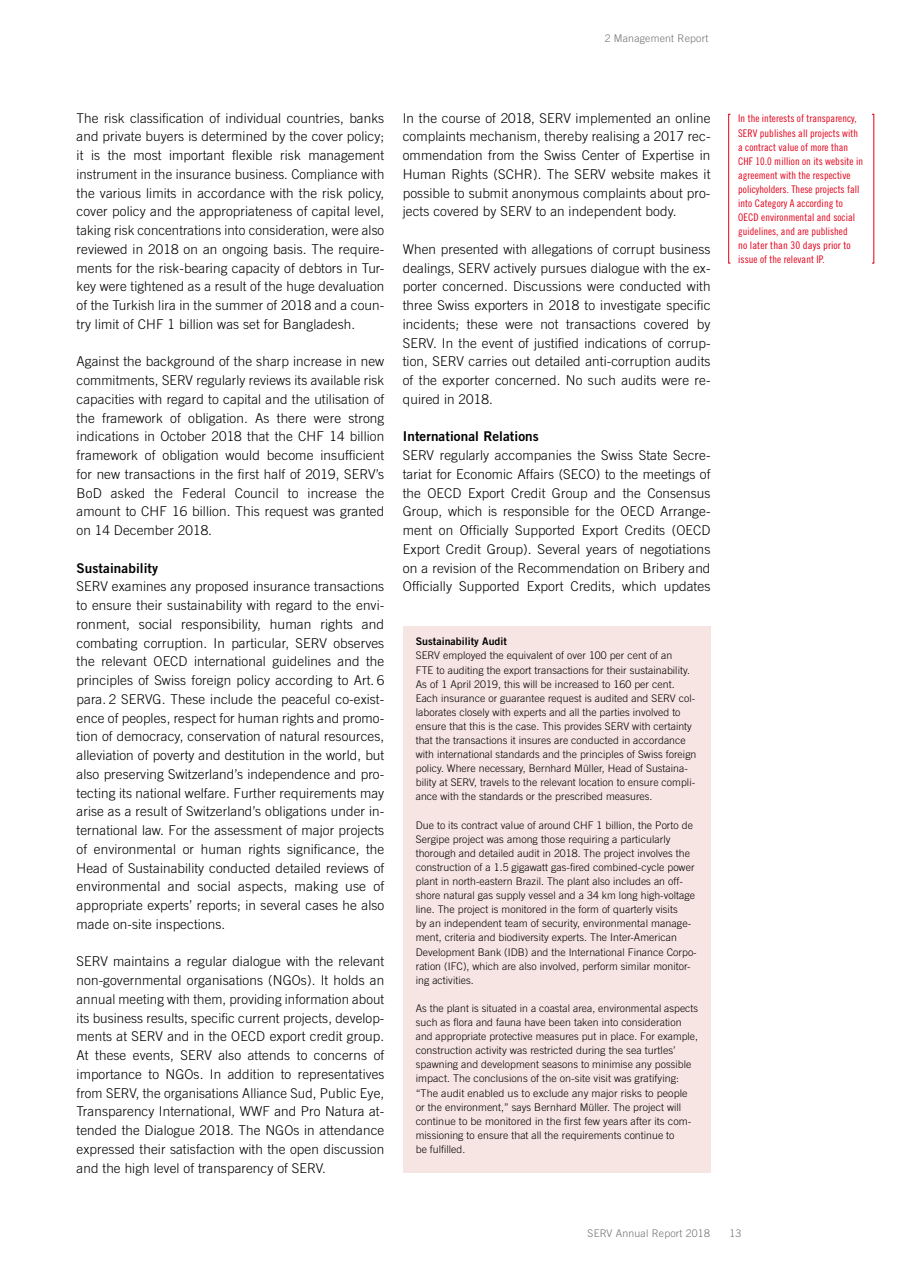
<style>
.page{position:relative;width:915px;height:1263px;background:#fff}
.page>*{position:absolute;margin:0;border:0;box-sizing:border-box;transform-origin:0 0}
.t1{font:300 13.5px/18.8px "Trade Gothic LT Std";letter-spacing:.005em;color:#000;text-align:justify}
.t2{font:13.5px "Trade Gothic LT Std Bd 2";letter-spacing:.005em;color:#000}
.t3{font:300 10.5px/14.1px "Trade Gothic LT Std";letter-spacing:.005em;color:#000}
.t4{font:10.5px/14.1px "Trade Gothic LT Std Cn 18";letter-spacing:.005em;color:#e2001a}
.t5{font:300 10.5px "Trade Gothic LT Std";letter-spacing:.02em;color:#707172}
.t6{font:10.5px "Trade Gothic LT Std Bd 2";letter-spacing:.005em;color:#000}
</style>
<div class="page">
<div style="left:728px;top:114px;width:2px;height:149px;border:1px solid #e2001a"></div>
<div style="left:403px;top:626px;width:307px;height:547px;background:#f7e5e3"></div>
<p class="t5" style="left:604px;top:32px;width:105px">2 Management Report</p>
<p class="t1" style="left:77px;top:108px;width:309px">The risk classification of individual countries, banks and private buyers is determined by the cover policy; it is the most important flexible risk management instrument in the insurance business. Compliance with the various limits in accordance with the risk policy, cover policy and the appropriateness of capital level, taking risk concentrations into consideration, were also reviewed in 2018 on an ongoing basis. The require&shy;ments for the risk-bearing capacity of debtors in Tur&shy;key were tightened as a result of the huge devaluation of the Turkish lira in the summer of 2018 and a coun&shy;try limit of CHF 1 billion was set for Bangladesh.</p>
<p class="t1" style="left:77px;top:352px;width:309px">Against the background of the sharp increase in new commitments, SERV regularly reviews its available risk capacities with regard to capital and the utilisation of the framework of obligation. As there were strong indications in October 2018 that the CHF 14 billion framework of obligation would become insufficient for new transactions in the first half of 2019, SERV’s BoD asked the Federal Council to increase the amount to CHF 16 billion. This request was granted on 14 December 2018.</p>
<p class="t2" style="left:77px;top:559px;width:83px">Sustainability</p>
<p class="t1" style="left:77px;top:577px;width:309px">SERV examines any proposed insurance transactions to ensure their sustainability with regard to the envi&shy;ronment, social responsibility, human rights and combating corruption. In particular, SERV observes the relevant OECD international guidelines and the principles of Swiss foreign policy according to Art. 6 para. 2 SERVG. These include the peaceful co-exist&shy;ence of peoples, respect for human rights and promo&shy;tion of democracy, conservation of natural resources, alleviation of poverty and destitution in the world, but also preserving Switzerland’s independence and pro&shy;tecting its national welfare. Further requirements may arise as a result of Switzerland’s obligations under in&shy;ternational law. For the assessment of major projects of environmental or human rights significance, the Head of Sustainability conducted detailed reviews of environmental and social aspects, making use of appropriate experts’ reports; in several cases he also made on-site inspections.</p>
<p class="t1" style="left:77px;top:952px;width:309px">SERV maintains a regular dialogue with the relevant non-governmental organisations (NGOs). It holds an annual meeting with them, providing information about its business results, specific current projects, develop&shy;ments at SERV and in the OECD export credit group.<br>At these events, SERV also attends to concerns of importance to NGOs. In addition to representatives from SERV, the organisations Alliance Sud, Public Eye, Transparency International, WWF and Pro Natura at&shy;tended the Dialogue 2018. The NGOs in attendance expressed their satisfaction with the open discussion and the high level of transparency of SERV.</p>
<p class="t1" style="left:402px;top:108px;width:309px">In the course of 2018, SERV implemented an online complaints mechanism, thereby realising a 2017 rec&shy;ommendation from the Swiss Center of Expertise in Human Rights (SCHR). The SERV website makes it possible to submit anonymous complaints about pro&shy;jects covered by SERV to an independent body.</p>
<p class="t1" style="left:402px;top:239px;width:309px">When presented with allegations of corrupt business dealings, SERV actively pursues dialogue with the ex&shy;porter concerned. Discussions were conducted with three Swiss exporters in 2018 to investigate specific incidents; these were not transactions covered by SERV. In the event of justified indications of corrup&shy;tion, SERV carries out detailed anti-corruption audits of the exporter concerned. No such audits were re&shy;quired in 2018.</p>
<p class="t2" style="left:402px;top:428px;width:137px">International Relations</p>
<p class="t1" style="left:402px;top:446px;width:309px">SERV regularly accompanies the Swiss State Secre&shy;tariat for Economic Affairs (SECO) to the meetings of the OECD Export Credit Group and the Consensus Group, which is responsible for the OECD Arrange&shy;ment on Officially Supported Export Credits (OECD Export Credit Group). Several years of negotiations on a revision of the Recommendation on Bribery and Officially Supported Export Credits, which updates</p>
<p class="t6" style="left:415px;top:635px;width:93px">Sustainability Audit</p>
<p class="t3" style="left:415px;top:648px;width:282px">SERV employed the equivalent of over 100 per cent of an<br>FTE to auditing the export transactions for their sustainability.<br>As of 1 April 2019, this will be increased to 160 per cent.<br>Each insurance or guarantee request is audited and SERV col&shy;laborates closely with experts and all the parties involved to ensure that this is the case. This provides SERV with certainty that the transactions it insures are conducted in accordance with international standards and the principles of Swiss foreign policy. Where necessary, Bernhard Müller, Head of Sustaina&shy;bility at SERV, travels to the relevant location to ensure compli&shy;ance with the standards or the prescribed measures.</p>
<p class="t3" style="left:415px;top:818px;width:282px">Due to its contract value of around CHF 1 billion, the Porto de Sergipe project was among those requiring a particularly thorough and detailed audit in 2018. The project involves the construction of a 1.5 gigawatt gas-fired combined-cycle power plant in north-eastern Brazil. The plant also includes an off&shy;shore natural gas supply vessel and a 34 km long high-voltage line. The project is monitored in the form of quarterly visits<br>by an independent team of security, environmental manage&shy;ment, criteria and biodiversity experts. The Inter-American Development Bank (IDB) and the International Finance Corpo&shy;ration (IFC), which are also involved, perform similar monitor&shy;ing activities.</p>
<p class="t3" style="left:415px;top:1001px;width:284px">As the plant is situated in a coastal area, environmental aspects such as flora and fauna have been taken into consideration and appropriate protective measures put in place. For example, construction activity was restricted during the sea turtles’ spawning and development seasons to minimise any possible impact. The conclusions of the on-site visit was gratifying: “The audit enabled us to exclude any major risks to people or the environment,” says Bernhard Müller. The project will continue to be monitored in the first few years after its com&shy;missioning to ensure that all the requirements continue to<br>be fulfilled.</p>
<p class="t4" style="left:738px;top:112px;width:126px">In the interests of transparency,<br>SERV publishes all projects with a contract value of more than<br>CHF 10.0 million on its website in agreement with the respective policyholders. These projects fall into Category A according to<br>OECD environmental and social guidelines, and are published<br>no later than 30 days prior to issue of the relevant IP.</p>
<p class="t5" style="left:587px;top:1226px;width:124px">SERV Annual Report 2018</p>
<p class="t5" style="left:729px;top:1226px;width:13px">13</p>
</div>
